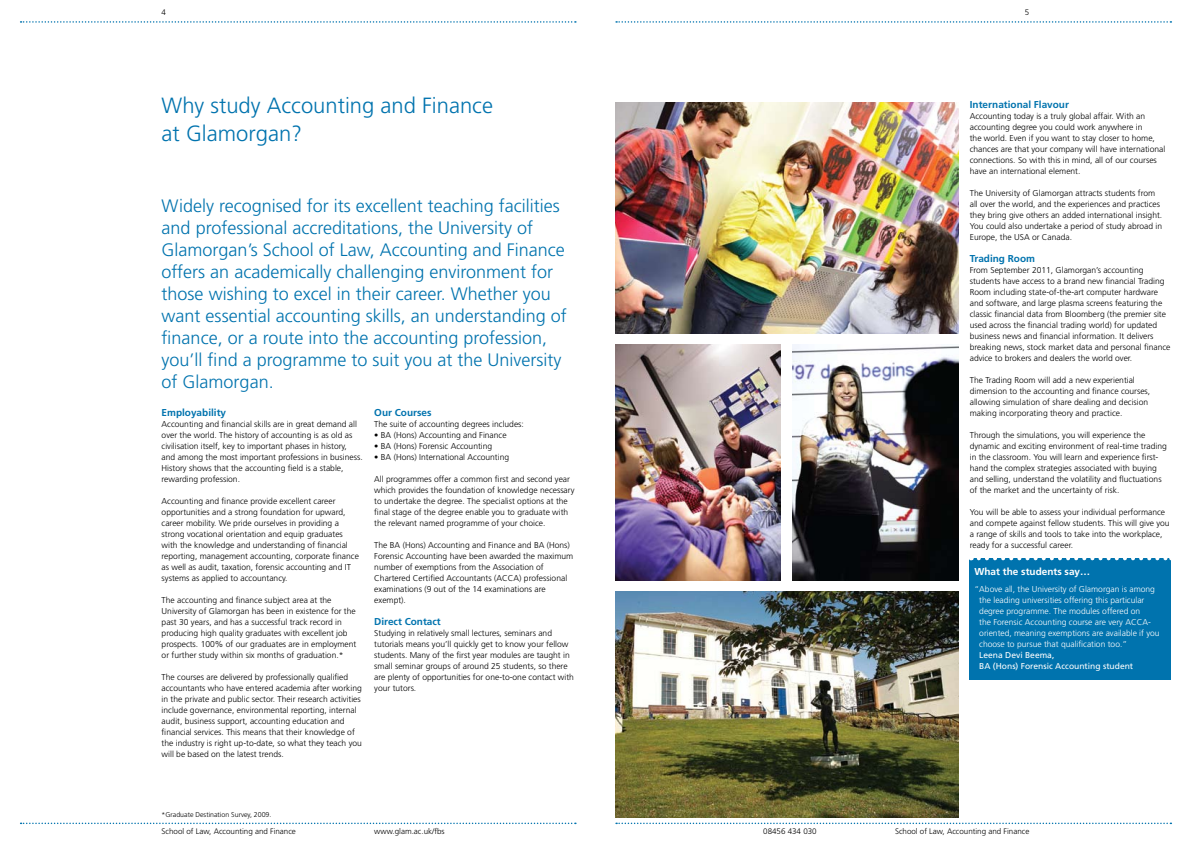
<style>
.page{position:relative;width:1191px;height:842px;background:#fff}
.page>*{position:absolute;margin:0;border:0;box-sizing:border-box;transform-origin:0 0}
.t1{font:300 22px/27.5px "Frutiger";color:#0073ae}
.t2{font:300 18px/22px "Frutiger";color:#0073ae}
.t3{font:700 10px "Frutiger";color:#0073ae}
.t4{font:700 10px "Frutiger";color:#fff}
.t5{font:300 8.5px/11px "Frutiger";color:#000}
.t6{font:300 8.5px/11px "Frutiger";color:#fff}
.t7{font:8.5px/11px "Frutiger";color:#fff}
.t8{font:300 8px "Frutiger";color:#000}
.t9{font:300 7px "Frutiger";color:#000}
</style>
<div class="page">
<svg style="left:21px;top:823px;width:555px;height:1px"></svg>
<svg style="left:21px;top:21px;width:555px;height:2px"></svg>
<svg style="left:616px;top:823px;width:555px;height:1px"></svg>
<svg style="left:616px;top:21px;width:555px;height:2px"></svg>
<img style="left:615px;top:592px;width:343px;height:225px">
<img style="left:615px;top:102px;width:343px;height:231px">
<img style="left:792px;top:344px;width:166px;height:236px">
<img style="left:615px;top:344px;width:165px;height:236px">
<div style="left:969px;top:558px;width:202px;height:122px;background:#0073ae"></div>
<svg style="left:978px;top:558px;width:193px;height:2px"></svg>
<p class="t8" style="left:162px;top:7px;width:6px">4</p>
<p class="t8" style="left:1025px;top:7px;width:6px">5</p>
<h1 class="t1" style="left:162px;top:92px;width:333px">Why study Accounting and Finance at Glamorgan?</h1>
<p class="t3" style="left:969px;top:98px;width:101px">International Flavour</p>
<p class="t5" style="left:969px;top:110px;width:197px">Accounting today is a truly global affair. With an accounting degree you could work anywhere in<br>the world. Even if you want to stay closer to home, chances are that your company will have international connections. So with this in mind, all of our courses have an international element.</p>
<p class="t5" style="left:969px;top:187px;width:194px">The University of Glamorgan attracts students from all over the world, and the experiences and practices they bring give others an added international insight.<br>You could also undertake a period of study abroad in Europe, the USA or Canada.</p>
<p class="t3" style="left:969px;top:252px;width:67px">Trading Room</p>
<p class="t5" style="left:969px;top:264px;width:202px">From September 2011, Glamorgan’s accounting students have access to a brand new financial Trading Room including state-of-the-art computer hardware and software, and large plasma screens featuring the classic financial data from Bloomberg (the premier site used across the financial trading world) for updated business news and financial information. It delivers breaking news, stock market data and personal finance advice to brokers and dealers the world over.</p>
<p class="t5" style="left:969px;top:374px;width:182px">The Trading Room will add a new experiential dimension to the accounting and finance courses, allowing simulation of share dealing and decision making incorporating theory and practice.</p>
<p class="t5" style="left:969px;top:429px;width:199px">Through the simulations, you will experience the dynamic and exciting environment of real-time trading in the classroom. You will learn and experience first&shy;hand the complex strategies associated with buying and selling, understand the volatility and fluctuations of the market and the uncertainty of risk.</p>
<p class="t5" style="left:969px;top:506px;width:201px">You will be able to assess your individual performance and compete against fellow students. This will give you a range of skills and tools to take into the workplace, ready for a successful career.</p>
<p class="t2" style="left:162px;top:195px;width:407px">Widely recognised for its excellent teaching facilities and professional accreditations, the University of Glamorgan’s School of Law, Accounting and Finance offers an academically challenging environment for those wishing to excel in their career. Whether you want essential accounting skills, an understanding of finance, or a route into the accounting profession, you’ll find a programme to suit you at the University of Glamorgan.</p>
<p class="t3" style="left:162px;top:406px;width:66px">Employability</p>
<p class="t5" style="left:162px;top:418px;width:203px">Accounting and financial skills are in great demand all over the world. The history of accounting is as old as civilisation itself, key to important phases in history, and among the most important professions in business.<br>History shows that the accounting field is a stable, rewarding profession.</p>
<p class="t5" style="left:162px;top:495px;width:199px">Accounting and finance provide excellent career opportunities and a strong foundation for upward, career mobility. We pride ourselves in providing a strong vocational orientation and equip graduates with the knowledge and understanding of financial reporting, management accounting, corporate finance as well as audit, taxation, forensic accounting and IT systems as applied to accountancy.</p>
<p class="t5" style="left:162px;top:594px;width:196px">The accounting and finance subject area at the University of Glamorgan has been in existence for the past 30 years, and has a successful track record in producing high quality graduates with excellent job prospects. 100% of our graduates are in employment or further study within six months of graduation.*</p>
<p class="t5" style="left:162px;top:671px;width:202px">The courses are delivered by professionally qualified accountants who have entered academia after working in the private and public sector. Their research activities include governance, environmental reporting, internal audit, business support, accounting education and financial services. This means that their knowledge of the industry is right up-to-date, so what they teach you will be based on the latest trends.</p>
<p class="t3" style="left:374px;top:406px;width:59px">Our Courses</p>
<p class="t5" style="left:374px;top:418px;width:151px">The suite of accounting degrees includes:</p>
<p class="t5" style="left:374px;top:429px;width:134px">• BA (Hons) Accounting and Finance</p>
<p class="t5" style="left:374px;top:440px;width:119px">• BA (Hons) Forensic Accounting</p>
<p class="t5" style="left:374px;top:451px;width:136px">• BA (Hons) International Accounting</p>
<p class="t5" style="left:374px;top:473px;width:202px">All programmes offer a common first and second year which provides the foundation of knowledge necessary to undertake the degree. The specialist options at the final stage of the degree enable you to graduate with the relevant named programme of your choice.</p>
<p class="t5" style="left:374px;top:539px;width:200px">The BA (Hons) Accounting and Finance and BA (Hons)<br>Forensic Accounting have been awarded the maximum number of exemptions from the Association of Chartered Certified Accountants (ACCA) professional examinations (9 out of the 14 examinations are exempt).</p>
<p class="t3" style="left:374px;top:615px;width:68px">Direct Contact</p>
<p class="t5" style="left:374px;top:627px;width:201px">Studying in relatively small lectures, seminars and tutorials means you’ll quickly get to know your fellow students. Many of the first year modules are taught in small seminar groups of around 25 students, so there are plenty of opportunities for one-to-one contact with your tutors.</p>
<p class="t4" style="left:974px;top:566px;width:117px">What the students say…</p>
<p class="t6" style="left:979px;top:583px;width:182px;text-indent:-5px">“Above all, the University of Glamorgan is among the leading universities offering this particular degree programme. The modules offered on<br>the Forensic Accounting course are very ACCA&shy;oriented, meaning exemptions are available if you choose to pursue that qualification too.”</p>
<p class="t7" style="left:979px;top:649px;width:155px">Leena Devi Beema,<br>BA (Hons) Forensic Accounting student</p>
<p class="t9" style="left:162px;top:811px;width:111px">*Graduate Destination Survey, 2009.</p>
<p class="t8" style="left:162px;top:826px;width:136px">School of Law, Accounting and Finance</p>
<p class="t8" style="left:374px;top:826px;width:72px">www.glam.ac.uk/fbs</p>
<p class="t8" style="left:763px;top:826px;width:55px">08456 434 030</p>
<p class="t8" style="left:895px;top:826px;width:136px">School of Law, Accounting and Finance</p>
</div>
